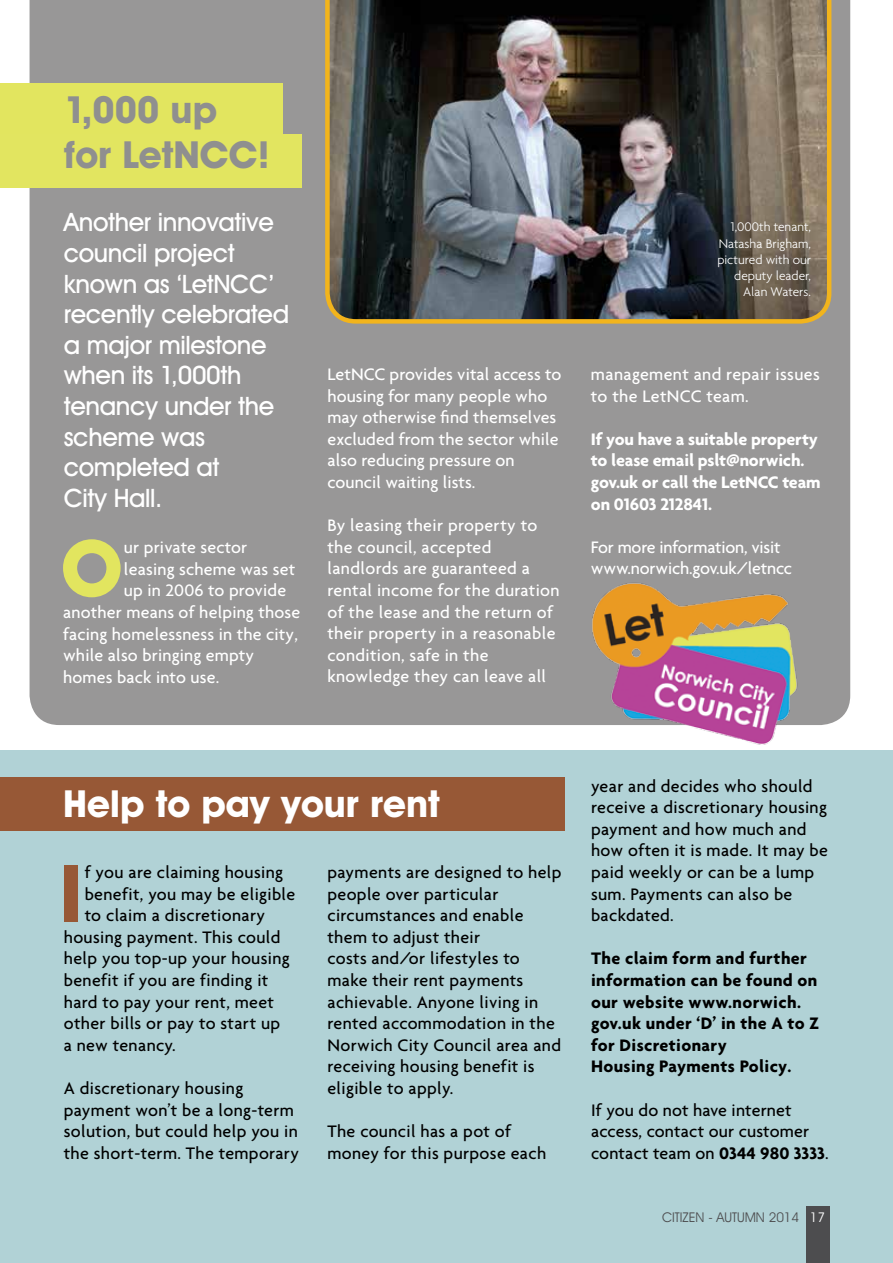
<style>
.page{position:relative;width:893px;height:1263px;background:#fff}
.page>*{position:absolute;margin:0;border:0;box-sizing:border-box;transform-origin:0 0}
.t1{font:700 78.75px "Avant Garde IT Cby BT";color:#e2e55f}
.t2{font:700 78.75px "Avant Garde IT Cby BT";color:#975836}
.t3{font:700 37.5px "Avant Garde IT Cby BT";color:#fff}
.t4{font:700 37.5px/45px "Avant Garde IT Cby BT";color:#8f8f8f}
.t5{font:500 25.5px/30.6px "Avant Garde IT Cby BT";letter-spacing:-.015em;color:#fff}
.t6{font:500 18px/21.6px "Agenda";letter-spacing:.02em;color:#000}
.t7{font:500 18px/21.6px "Agenda";letter-spacing:.01em;color:#fff}
.t8{font:700 18px/21.6px "Agenda";letter-spacing:.02em;color:#000}
.t9{font:700 18px/21.6px "Agenda";letter-spacing:-.01em;color:#fff}
.t10{font:500 18px/21.6px "Agenda";letter-spacing:-.01em;color:#fff}
.t11{font:300 13.5px/16.2px "Agenda";color:#fff;text-align:right}
.t12{font:13.5px "Avant Garde IT Cby BT";color:#4d4d4f}
.s1{font-weight:700}
.s2{color:#fff}
</style>
<div class="page">
<div style="left:0;top:750px;width:893px;height:513px;background:#b1d2d6"></div>
<div style="left:806px;top:1206px;width:23px;height:57px;background:#4d4d4f"></div>
<div style="left:30px;top:0;width:820px;height:725px;background:#989797"></div>
<div style="left:0;top:777px;width:565px;height:53px;background:#975836"></div>
<img style="left:325px;top:0;width:506px;height:324px">
<div style="left:0;top:83px;width:282px;height:53px;background:#e2e55f"></div>
<div style="left:0;top:134px;width:302px;height:53px;background:#e2e560"></div>
<img style="left:575px;top:572px;width:244px;height:173px">
<h2 class="t4" style="left:64px;top:87px;width:207px">1,000 up for LetNCC!</h2>
<h3 class="t5" style="left:64px;top:207px;width:227px">Another innovative council project known as ‘LetNCC’ recently celebrated a major milestone when its 1,000th tenancy under the scheme was completed at<br>City Hall.</h3>
<h1 class="t1" style="left:61px;top:520px;width:63px">O</h1>
<p class="t7" style="left:124px;top:536px;width:125px">ur private sector</p>
<p class="t7" style="left:124px;top:558px;width:173px">leasing scheme was set</p>
<p class="t7" style="left:124px;top:579px;width:164px">up in 2006 to provide</p>
<p class="t7" style="left:63px;top:601px;width:239px">another means of helping those</p>
<p class="t7" style="left:63px;top:622px;width:236px">facing homelessness in the city,</p>
<p class="t7" style="left:63px;top:644px;width:193px">while also bringing empty</p>
<p class="t7" style="left:63px;top:666px;width:158px">homes back into use.</p>
<p class="t7" style="left:327px;top:363px;width:235px">LetNCC provides vital access to housing for many people who may otherwise find themselves excluded from the sector while also reducing pressure on council waiting lists.</p>
<p class="t7" style="left:327px;top:514px;width:234px">By leasing their property to the council, accepted landlords are guaranteed a rental income for the duration of the lease and the return of their property in a reasonable condition, safe in the knowledge they can leave all</p>
<p class="t11" style="left:717px;top:219px;width:95px">1,000th tenant,<br>Natasha Brigham, pictured with our deputy leader,<br>Alan Waters.</p>
<p class="t7" style="left:591px;top:363px;width:230px">management and repair issues to the LetNCC team.</p>
<p class="t9" style="left:591px;top:428px;width:231px">If you have a suitable property to lease email pslt@norwich. gov.uk or call the LetNCC team on 01603 212841.</p>
<p class="t10" style="left:591px;top:536px;width:203px">For more information, visit www.norwich.gov.uk/letncc</p>
<h2 class="t3" style="left:63px;top:781px;width:378px">Help to pay your rent</h2>
<h1 class="t2" style="left:59px;top:845px;width:24px">I</h1>
<p class="t6" style="left:85px;top:861px;width:200px">f you are claiming housing</p>
<p class="t6" style="left:85px;top:882px;width:212px">benefit, you may be eligible</p>
<p class="t6" style="left:85px;top:904px;width:182px">to claim a discretionary</p>
<p class="t6" style="left:64px;top:926px;width:218px">housing payment. This could</p>
<p class="t6" style="left:64px;top:947px;width:227px">help you top-up your housing</p>
<p class="t6" style="left:64px;top:969px;width:206px">benefit if you are finding it</p>
<p class="t6" style="left:64px;top:990px;width:212px">hard to pay your rent, meet</p>
<p class="t6" style="left:64px;top:1012px;width:218px">other bills or pay to start up</p>
<p class="t6" style="left:64px;top:1034px;width:114px">a new tenancy.</p>
<p class="t6" style="left:64px;top:1077px;width:237px">A discretionary housing payment won’t be a long-term solution, but could help you in the short-term. The temporary</p>
<p class="t6" style="left:327px;top:861px;width:236px">payments are designed to help people over particular circumstances and enable them to adjust their<br>costs and/or lifestyles to make their rent payments achievable. Anyone living in rented accommodation in the<br>Norwich City Council area and receiving housing benefit is eligible to apply.</p>
<p class="t6" style="left:327px;top:1120px;width:220px">The council has a pot of money for this purpose each</p>
<p class="t6" style="left:591px;top:774px;width:238px">year and decides who should receive a discretionary housing payment and how much and how often it is made. It may be paid weekly or can be a lump sum. Payments can also be backdated.</p>
<p class="t8" style="left:591px;top:947px;width:229px">The claim form and further information can be found on our website www.norwich. gov.uk under ‘D’ in the A to Z for Discretionary<br>Housing Payments Policy.</p>
<p class="t6" style="left:591px;top:1098px;width:239px">If you do not have internet access, contact our customer contact team on <span class="s1">0344 980 3333</span>.</p>
<p class="t12" style="left:662px;top:1209px;width:165px">CITIZEN - AUTUMN 2014 <span class="s2">17</span></p>
</div>
